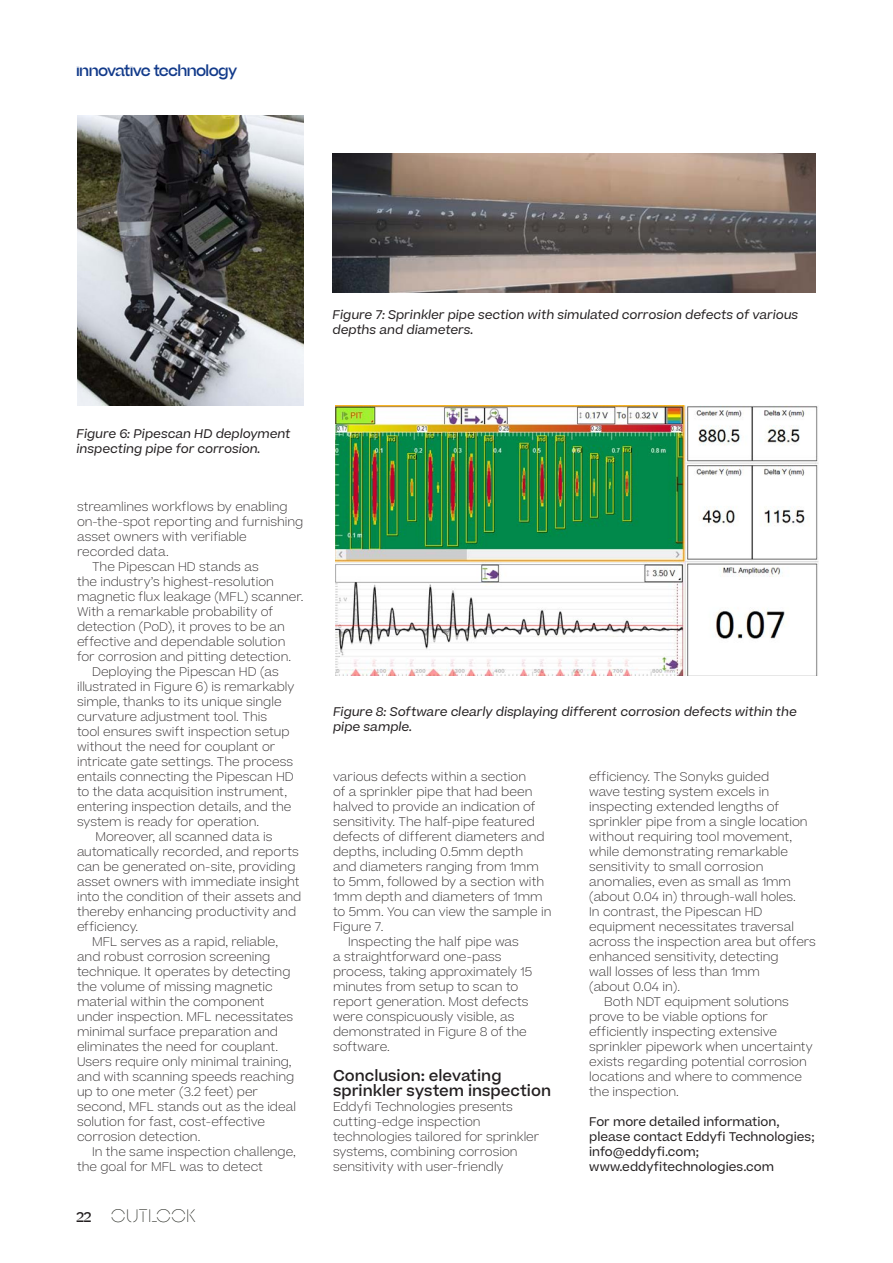
<style>
.page{position:relative;width:893px;height:1263px;background:#fff}
.page>*{position:absolute;margin:0;border:0;box-sizing:border-box;transform-origin:0 0}
.t1{font:500 18px "F37 Glaser Stencil";color:#22251e}
.t2{font:500 15px/15px "Beatrice";color:#231f20}
.t3{font:500 15px "Beatrice Display";color:#123a8a}
.t4{font:100 12px/15px "Beatrice";color:#231f20}
.t5{font:italic 12px/15px "Beatrice";color:#231f20}
.t6{font:12px/15px "Beatrice";color:#231f20}
.s1{font-family:"Beatrice Display";font-size:13.5px;color:#231f20}
</style>
<div class="page">
<img style="left:77px;top:115px;width:226px;height:290px">
<img style="left:333px;top:153px;width:483px;height:139px">
<img style="left:335px;top:405px;width:484px;height:271px">
<p class="t3" style="left:77px;top:61px;width:162px">innovative technology</p>
<p class="t5" style="left:333px;top:307px;width:467px">Figure 7: Sprinkler pipe section with simulated corrosion defects of various depths and diameters.</p>
<p class="t5" style="left:77px;top:426px;width:216px">Figure 6: Pipescan HD deployment inspecting pipe for corrosion.</p>
<p class="t4" style="left:77px;top:499px;width:212px">streamlines workflows by enabling</p>
<p class="t4" style="left:77px;top:514px;width:228px">on-the-spot reporting and furnishing</p>
<p class="t4" style="left:77px;top:529px;width:171px">asset owners with verifiable</p>
<p class="t4" style="left:77px;top:544px;width:93px">recorded data.</p>
<p class="t4" style="left:92px;top:559px;width:168px">The Pipescan HD stands as</p>
<p class="t4" style="left:77px;top:574px;width:198px">the industry’s highest-resolution</p>
<p class="t4" style="left:77px;top:589px;width:228px">magnetic flux leakage (MFL) scanner.</p>
<p class="t4" style="left:77px;top:604px;width:198px">With a remarkable probability of</p>
<p class="t4" style="left:77px;top:619px;width:209px">detection (PoD), it proves to be an</p>
<p class="t4" style="left:77px;top:634px;width:210px">effective and dependable solution</p>
<p class="t4" style="left:77px;top:649px;width:216px">for corrosion and pitting detection.</p>
<p class="t4" style="left:92px;top:664px;width:189px">Deploying the Pipescan HD (as</p>
<p class="t4" style="left:77px;top:679px;width:219px">illustrated in Figure 6) is remarkably</p>
<p class="t4" style="left:77px;top:694px;width:206px">simple, thanks to its unique single</p>
<p class="t4" style="left:77px;top:709px;width:192px">curvature adjustment tool. This</p>
<p class="t4" style="left:77px;top:724px;width:214px">tool ensures swift inspection setup</p>
<p class="t4" style="left:77px;top:739px;width:200px">without the need for couplant or</p>
<p class="t4" style="left:77px;top:754px;width:218px">intricate gate settings. The process</p>
<p class="t4" style="left:77px;top:769px;width:218px">entails connecting the Pipescan HD</p>
<p class="t4" style="left:77px;top:784px;width:211px">to the data acquisition instrument,</p>
<p class="t4" style="left:77px;top:799px;width:216px">entering inspection details, and the</p>
<p class="t4" style="left:77px;top:814px;width:184px">system is ready for operation.</p>
<p class="t4" style="left:95px;top:829px;width:179px">Moreover, all scanned data is</p>
<p class="t4" style="left:77px;top:844px;width:223px">automatically recorded, and reports</p>
<p class="t4" style="left:77px;top:859px;width:220px">can be generated on-site, providing</p>
<p class="t4" style="left:77px;top:874px;width:224px">asset owners with immediate insight</p>
<p class="t4" style="left:77px;top:889px;width:226px">into the condition of their assets and</p>
<p class="t4" style="left:77px;top:904px;width:221px">thereby enhancing productivity and</p>
<p class="t4" style="left:77px;top:919px;width:63px">efficiency.</p>
<p class="t4" style="left:92px;top:934px;width:188px">MFL serves as a rapid, reliable,</p>
<p class="t4" style="left:77px;top:949px;width:195px">and robust corrosion screening</p>
<p class="t4" style="left:77px;top:964px;width:215px">technique. It operates by detecting</p>
<p class="t4" style="left:77px;top:979px;width:197px">the volume of missing magnetic</p>
<p class="t4" style="left:77px;top:994px;width:189px">material within the component</p>
<p class="t4" style="left:77px;top:1009px;width:218px">under inspection. MFL necessitates</p>
<p class="t4" style="left:77px;top:1024px;width:202px">minimal surface preparation and</p>
<p class="t4" style="left:77px;top:1039px;width:203px">eliminates the need for couplant.</p>
<p class="t4" style="left:77px;top:1054px;width:216px">Users require only minimal training,</p>
<p class="t4" style="left:77px;top:1069px;width:219px">and with scanning speeds reaching</p>
<p class="t4" style="left:77px;top:1084px;width:183px">up to one meter (3.2 feet) per</p>
<p class="t4" style="left:77px;top:1099px;width:221px">second, MFL stands out as the ideal</p>
<p class="t4" style="left:77px;top:1114px;width:190px">solution for fast, cost-effective</p>
<p class="t4" style="left:77px;top:1129px;width:125px">corrosion detection.</p>
<p class="t4" style="left:92px;top:1144px;width:205px">In the same inspection challenge,</p>
<p class="t4" style="left:77px;top:1159px;width:188px">the goal for MFL was to detect</p>
<h1 class="t1" style="left:76px;top:1205px;width:120px"><span class="s1">22</span> OUTLOOK</h1>
<p class="t5" style="left:333px;top:704px;width:465px">Figure 8: Software clearly displaying different corrosion defects within the pipe sample.</p>
<p class="t4" style="left:333px;top:769px;width:195px">various defects within a section</p>
<p class="t4" style="left:333px;top:784px;width:201px">of a sprinkler pipe that had been</p>
<p class="t4" style="left:333px;top:799px;width:204px">halved to provide an indication of</p>
<p class="t4" style="left:333px;top:814px;width:203px">sensitivity. The half-pipe featured</p>
<p class="t4" style="left:333px;top:829px;width:213px">defects of different diameters and</p>
<p class="t4" style="left:333px;top:844px;width:191px">depths, including 0.5mm depth</p>
<p class="t4" style="left:333px;top:859px;width:207px">and diameters ranging from 1mm</p>
<p class="t4" style="left:333px;top:874px;width:213px">to 5mm, followed by a section with</p>
<p class="t4" style="left:333px;top:889px;width:211px">1mm depth and diameters of 1mm</p>
<p class="t4" style="left:333px;top:904px;width:220px">to 5mm. You can view the sample in</p>
<p class="t4" style="left:333px;top:919px;width:52px">Figure 7.</p>
<p class="t4" style="left:348px;top:934px;width:172px">Inspecting the half pipe was</p>
<p class="t4" style="left:333px;top:949px;width:170px">a straightforward one-pass</p>
<p class="t4" style="left:333px;top:964px;width:201px">process, taking approximately 15</p>
<p class="t4" style="left:333px;top:979px;width:187px">minutes from setup to scan to</p>
<p class="t4" style="left:333px;top:994px;width:197px">report generation. Most defects</p>
<p class="t4" style="left:333px;top:1009px;width:183px">were conspicuously visible, as</p>
<p class="t4" style="left:333px;top:1024px;width:195px">demonstrated in Figure 8 of the</p>
<p class="t4" style="left:333px;top:1039px;width:58px">software.</p>
<p class="t2" style="left:333px;top:1068px;width:219px">Conclusion: elevating sprinkler system inspection</p>
<p class="t4" style="left:333px;top:1099px;width:208px">Eddyfi Technologies presents cutting-edge inspection technologies tailored for sprinkler systems, combining corrosion sensitivity with user-friendly</p>
<p class="t4" style="left:589px;top:769px;width:182px">efficiency. The Sonyks guided</p>
<p class="t4" style="left:589px;top:784px;width:181px">wave testing system excels in</p>
<p class="t4" style="left:589px;top:799px;width:191px">inspecting extended lengths of</p>
<p class="t4" style="left:589px;top:814px;width:220px">sprinkler pipe from a single location</p>
<p class="t4" style="left:589px;top:829px;width:204px">without requiring tool movement,</p>
<p class="t4" style="left:589px;top:844px;width:200px">while demonstrating remarkable</p>
<p class="t4" style="left:589px;top:859px;width:176px">sensitivity to small corrosion</p>
<p class="t4" style="left:589px;top:874px;width:203px">anomalies, even as small as 1mm</p>
<p class="t4" style="left:589px;top:889px;width:208px">(about 0.04 in) through-wall holes.</p>
<p class="t4" style="left:589px;top:904px;width:175px">In contrast, the Pipescan HD</p>
<p class="t4" style="left:589px;top:919px;width:206px">equipment necessitates traversal</p>
<p class="t4" style="left:589px;top:934px;width:228px">across the inspection area but offers</p>
<p class="t4" style="left:589px;top:949px;width:191px">enhanced sensitivity, detecting</p>
<p class="t4" style="left:589px;top:964px;width:172px">wall losses of less than 1mm</p>
<p class="t4" style="left:589px;top:979px;width:92px">(about 0.04 in).</p>
<p class="t4" style="left:604px;top:994px;width:186px">Both NDT equipment solutions</p>
<p class="t4" style="left:589px;top:1009px;width:180px">prove to be viable options for</p>
<p class="t4" style="left:589px;top:1024px;width:189px">efficiently inspecting extensive</p>
<p class="t4" style="left:589px;top:1039px;width:225px">sprinkler pipework when uncertainty</p>
<p class="t4" style="left:589px;top:1054px;width:219px">exists regarding potential corrosion</p>
<p class="t4" style="left:589px;top:1069px;width:214px">locations and where to commence</p>
<p class="t4" style="left:589px;top:1084px;width:91px">the inspection.</p>
<p class="t6" style="left:589px;top:1114px;width:227px">For more detailed information, please contact Eddyfi Technologies; info@eddyfi.com; www.eddyfitechnologies.com</p>
</div>
